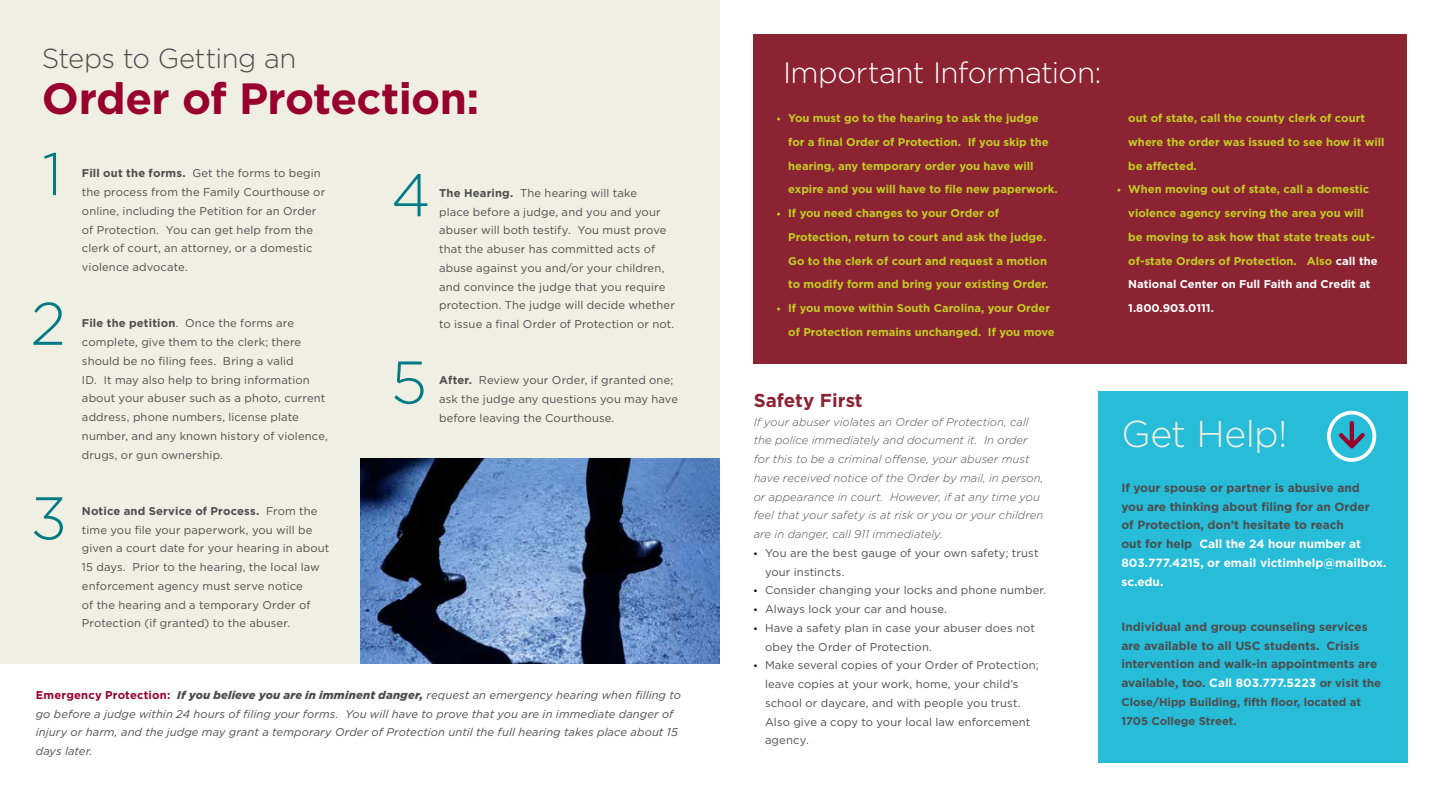
<style>
.page{position:relative;width:1440px;height:810px;background:#fff}
.page>*{position:absolute;margin:0;border:0;box-sizing:border-box;transform-origin:0 0}
.t1{font:300 60px "Gotham";color:#007b85}
.t2{font:700 43.75px "Gotham";letter-spacing:-.015em;color:#98002e}
.t3{font:300 37.25px "Gotham";letter-spacing:-.015em;color:#f0efe3}
.t4{font:300 29.62px "Gotham";letter-spacing:-.015em;color:#fff}
.t5{font:300 27.5px "Gotham";letter-spacing:-.025em;color:#4d4d4f}
.t6{font:700 18.75px "Gotham";color:#8b2332}
.t7{font:700 11.88px/18.8px "Gotham";color:#4d4d4f}
.t8{font:11.25px/18.8px "Gotham";letter-spacing:.01em;color:#4d4d4f}
.t9{font:700 11.25px/23.8px "Gotham";color:#c2cd23}
.t10{font:italic 11.25px/18.8px "Gotham";letter-spacing:.005em;color:#4d4d4f}
.t11{font:italic 300 11.25px/18.8px "Gotham";letter-spacing:.005em;color:#4d4d4f}
.t12{font:700 11.25px/18.8px "Gotham";color:#4d4d4f}
.s1{font-weight:700}
.s2{font-weight:700;font-style:normal;color:#98002e}
.s3{font-weight:900}
.s4{font-family:"Myriad Pro"}
.s5{color:#fff}
.s6{font-family:"Myriad Pro";font-size:12.5px;color:#000}
.s7{font-size:11.25px}
</style>
<div class="page">
<div style="left:0;top:0;width:720px;height:663px;background:#f0efe3"></div>
<div style="left:1098px;top:391px;width:309px;height:372px;background:#27bcd7"></div>
<div style="left:753px;top:34px;width:654px;height:330px;background:#8b2332"></div>
<div style="left:1327px;top:411px;width:49px;height:51px;border:4px solid #fff;border-radius:50%"></div>
<svg style="left:1339px;top:421px;width:26px;height:28px"></svg>
<img style="left:360px;top:459px;width:360px;height:204px">
<h3 class="t5" style="left:42px;top:41px;width:256px">Steps to Getting an</h3>
<h2 class="t2" style="left:42px;top:69px;width:439px">Order of Protection:</h2>
<h1 class="t1" style="left:42px;top:136px;width:22px">1</h1>
<h1 class="t1" style="left:31px;top:286px;width:37px">2</h1>
<h1 class="t1" style="left:31px;top:480px;width:38px">3</h1>
<p class="t8" style="left:82px;top:164px;width:245px"><span class="s1">Fill out the forms.</span> Get the forms to begin the process from the Family Courthouse or online, including the Petition for an Order of Protection. You can get help from the clerk of court, an attorney, or a domestic violence advocate.</p>
<p class="t8" style="left:82px;top:314px;width:247px"><span class="s1">File the petition</span>. Once the forms are complete, give them to the clerk; there should be no filing fees. Bring a valid<br>ID. It may also help to bring information about your abuser such as a photo, current address, phone numbers, license plate number, and any known history of violence, drugs, or gun ownership.</p>
<p class="t8" style="left:82px;top:501px;width:249px"><span class="s1">Notice and Service of Process.</span> From the time you file your paperwork, you will be given a court date for your hearing in about 15 days. Prior to the hearing, the local law enforcement agency must serve notice<br>of the hearing and a temporary Order of Protection (if granted) to the abuser.</p>
<h1 class="t1" style="left:391px;top:157px;width:41px">4</h1>
<p class="t8" style="left:439px;top:183px;width:237px"><span class="s1">The Hearing.</span> The hearing will take<br>place before a judge, and you and your abuser will both testify. You must prove that the abuser has committed acts of abuse against you and/or your children, and convince the judge that you require protection. The judge will decide whether to issue a final Order of Protection or not.</p>
<h1 class="t1" style="left:391px;top:344px;width:38px">5</h1>
<p class="t8" style="left:439px;top:371px;width:240px"><span class="s1">After.</span> Review your Order, if granted one; ask the judge any questions you may have before leaving the Courthouse.</p>
<p class="t10" style="left:36px;top:685px;width:647px"><span class="s2">Emergency Protection:</span> <span class="s3">If you believe you are in imminent danger,</span> request an emergency hearing when filling to go before a judge within 24 hours of filing your forms. You will have to prove that you are in immediate danger of injury or harm, and the judge may grant a temporary Order of Protection until the full hearing takes place about 15 days later.</p>
<h3 class="t4" style="left:783px;top:54px;width:320px">Important Information:</h3>
<p class="t9" style="left:788px;top:106px;width:271px;text-indent:-11px"><span class="s4">•</span> You must go to the hearing to ask the judge for a final Order of Protection. If you skip the hearing, any temporary order you have will expire and you will have to file new paperwork.</p>
<p class="t9" style="left:788px;top:201px;width:262px;text-indent:-11px"><span class="s4">•</span> If you need changes to your Order of Protection, return to court and ask the judge.<br>Go to the clerk of court and request a motion to modify form and bring your existing Order.</p>
<p class="t9" style="left:788px;top:296px;width:268px;text-indent:-11px"><span class="s4">•</span> If you move within South Carolina, your Order of Protection remains unchanged. If you move</p>
<p class="t9" style="left:1128px;top:106px;width:258px">out of state, call the county clerk of court where the order was issued to see how it will be affected.</p>
<p class="t9" style="left:1128px;top:177px;width:251px;text-indent:-11px"><span class="s4">•</span> When moving out of state, call a domestic violence agency serving the area you will be moving to ask how that state treats out&shy;of-state Orders of Protection. Also <span class="s5">call the National Center on Full Faith and Credit at 1.800.903.0111.</span></p>
<h3 class="t6" style="left:754px;top:388px;width:111px">Safety First</h3>
<p class="t11" style="left:754px;top:412px;width:291px">If your abuser violates an Order of Protection, call the police immediately and document it. In order for this to be a criminal offense, your abuser must have received notice of the Order by mail, in person, or appearance in court. However, if at any time you feel that your safety is at risk or you or your children are in danger, call 911 immediately.</p>
<p class="t8" style="left:765px;top:543px;width:275px;text-indent:-11px"><span class="s6">•</span> You are the best gauge of your own safety; trust your instincts.</p>
<p class="t8" style="left:754px;top:581px;width:294px"><span class="s6">•</span> Consider changing your locks and phone number.</p>
<p class="t8" style="left:754px;top:600px;width:195px"><span class="s6">•</span> Always lock your car and house.</p>
<p class="t8" style="left:765px;top:618px;width:271px;text-indent:-11px"><span class="s6">•</span> Have a safety plan in case your abuser does not obey the Order of Protection.</p>
<p class="t8" style="left:765px;top:656px;width:275px;text-indent:-11px"><span class="s6">•</span> Make several copies of your Order of Protection; leave copies at your work, home, your child’s school or daycare, and with people you trust.<br>Also give a copy to your local law enforcement agency.</p>
<h3 class="t3" style="left:1121px;top:411px;width:168px">Get Help!</h3>
<p class="t7" style="left:1121px;top:478px;width:267px">If your spouse or partner is abusive and<br>you are thinking about filing for an Order<br>of Protection, don’t hesitate to reach<br>out for help <span class="s5">Call the 24 hour number at 803.777.4215, or email victimhelp@mailbox. sc.edu.</span></p>
<p class="t7" style="left:1121px;top:617px;width:261px">Individual and group counseling services are available to all USC students. Crisis intervention and walk-in appointments are available, too. <span class="s5">Call 803.777.5223</span> <span class="s7">or visit the</span></p>
<p class="t12" style="left:1121px;top:692px;width:241px">Close/Hipp Building, fifth floor, located at<br>1705 College Street.</p>
</div>
